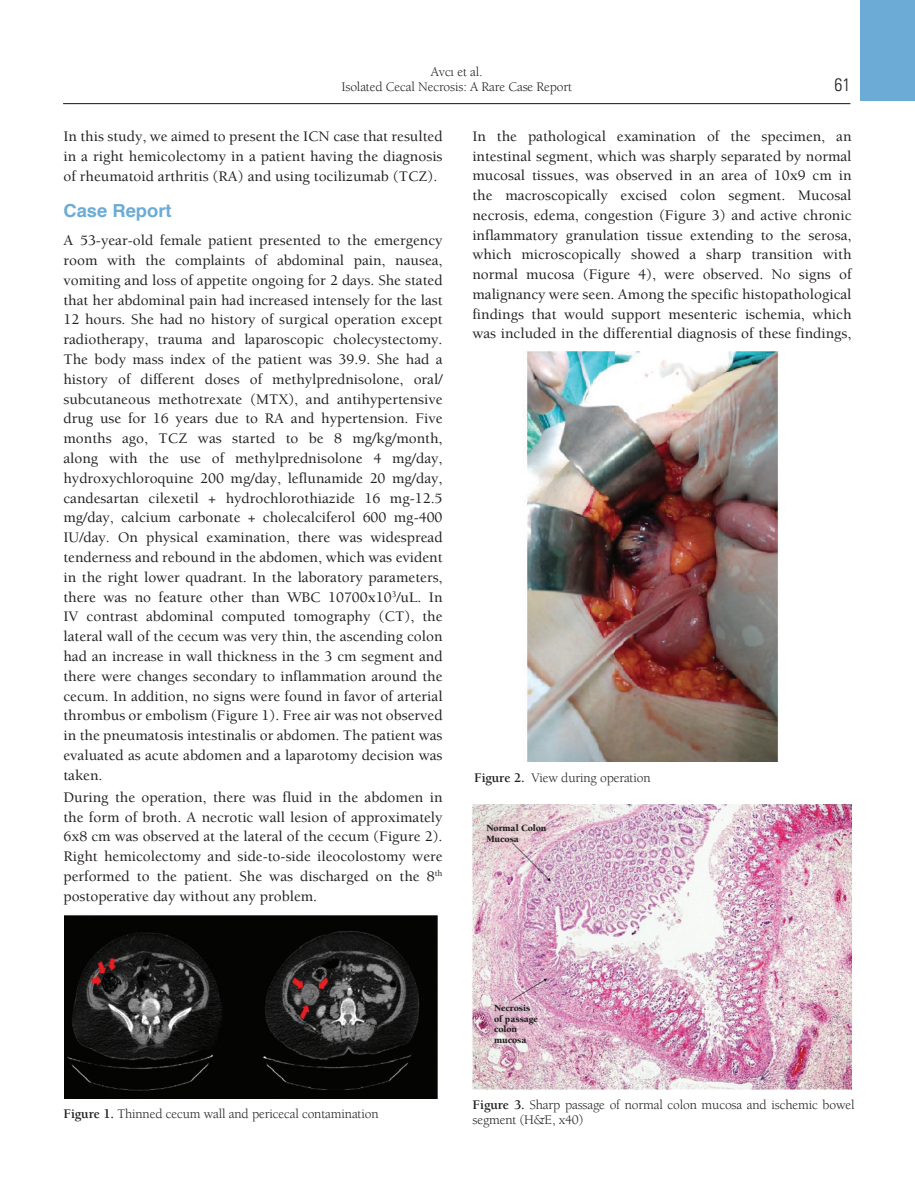
<style>
.page{position:relative;width:915px;height:1191px;background:#fff}
.page>*{position:absolute;margin:0;border:0;box-sizing:border-box;transform-origin:0 0}
.t1{font:700 18px "Helvetica";color:#6babd5}
.t2{font:18px "Univers Cond Light Tr";color:#231f20}
.t3{font:500 15px/19.8px "Berkeley";color:#231f20;text-align:justify}
.t4{font:13.5px/15px "Berkeley";letter-spacing:-.01em;color:#231f20;text-align:center}
.t5{font:900 9.75px/10.5px "Berkeley";letter-spacing:-.01em;color:#231f20}
.s1{font-weight:700}
</style>
<div class="page">
<hr style="left:63px;top:103px;width:787px;height:1px;background:#231f20">
<div style="left:859px;top:0;width:55px;height:101px;background:#6babd5"></div>
<img style="left:65px;top:915px;width:373px;height:183px">
<img style="left:524px;top:351px;width:255px;height:410px">
<img style="left:472px;top:804px;width:380px;height:285px">
<p class="t4" style="left:341px;top:64px;width:232px">Avcı et al.<br>Isolated Cecal Necrosis: A Rare Case Report</p>
<p class="t2" style="left:834px;top:74px;width:17px">61</p>
<p class="t3" style="left:63px;top:126px;width:380px">In this study, we aimed to present the ICN case that resulted in a right hemicolectomy in a patient having the diagnosis of rheumatoid arthritis (RA) and using tocilizumab (TCZ).</p>
<p class="t1" style="left:63px;top:196px;width:110px">Case Report</p>
<p class="t3" style="left:63px;top:230px;width:380px">A 53-year-old female patient presented to the emergency room with the complaints of abdominal pain, nausea, vomiting and loss of appetite ongoing for 2 days. She stated that her abdominal pain had increased intensely for the last 12 hours. She had no history of surgical operation except radiotherapy, trauma and laparoscopic cholecystectomy.<br>The body mass index of the patient was 39.9. She had a history of different doses of methylprednisolone, oral/ subcutaneous methotrexate (MTX), and antihypertensive drug use for 16 years due to RA and hypertension. Five months ago, TCZ was started to be 8 mg/kg/month, along with the use of methylprednisolone 4 mg/day, hydroxychloroquine 200 mg/day, leflunamide 20 mg/day, candesartan cilexetil + hydrochlorothiazide 16 mg-12.5 mg/day, calcium carbonate + cholecalciferol 600 mg-400<br>IU/day. On physical examination, there was widespread tenderness and rebound in the abdomen, which was evident in the right lower quadrant. In the laboratory parameters, there was no feature other than WBC 10700x10<sup>3</sup>/uL. In IV contrast abdominal computed tomography (CT), the lateral wall of the cecum was very thin, the ascending colon had an increase in wall thickness in the 3 cm segment and there were changes secondary to inflammation around the cecum. In addition, no signs were found in favor of arterial thrombus or embolism (Figure 1). Free air was not observed in the pneumatosis intestinalis or abdomen. The patient was evaluated as acute abdomen and a laparotomy decision was taken.</p>
<p class="t3" style="left:63px;top:787px;width:380px">During the operation, there was fluid in the abdomen in the form of broth. A necrotic wall lesion of approximately 6x8 cm was observed at the lateral of the cecum (Figure 2).<br>Right hemicolectomy and side-to-side ileocolostomy were performed to the patient. She was discharged on the 8<sup>th </sup>postoperative day without any problem.</p>
<p class="t3" style="left:472px;top:126px;width:380px">In the pathological examination of the specimen, an intestinal segment, which was sharply separated by normal mucosal tissues, was observed in an area of 10x9 cm in the macroscopically excised colon segment. Mucosal necrosis, edema, congestion (Figure 3) and active chronic inflammatory granulation tissue extending to the serosa, which microscopically showed a sharp transition with normal mucosa (Figure 4), were observed. No signs of malignancy were seen. Among the specific histopathological findings that would support mesenteric ischemia, which was included in the differential diagnosis of these findings,</p>
<p class="t4" style="left:474px;top:769px;width:178px"><span class="s1">Figure 2.</span> View during operation</p>
<p class="t5" style="left:486px;top:822px;width:61px">Normal Colon<br>Mucosa</p>
<p class="t4" style="left:63px;top:1106px;width:317px"><span class="s1">Figure 1.</span> Thinned cecum wall and pericecal contamination</p>
<p class="t5" style="left:494px;top:1003px;width:45px">Necrosis of passage colon mucosa</p>
<p class="t4" style="left:472px;top:1097px;width:383px;text-align:left"><span class="s1">Figure 3.</span> Sharp passage of normal colon mucosa and ischemic bowel segment (H&amp;E, x40)</p>
</div>
